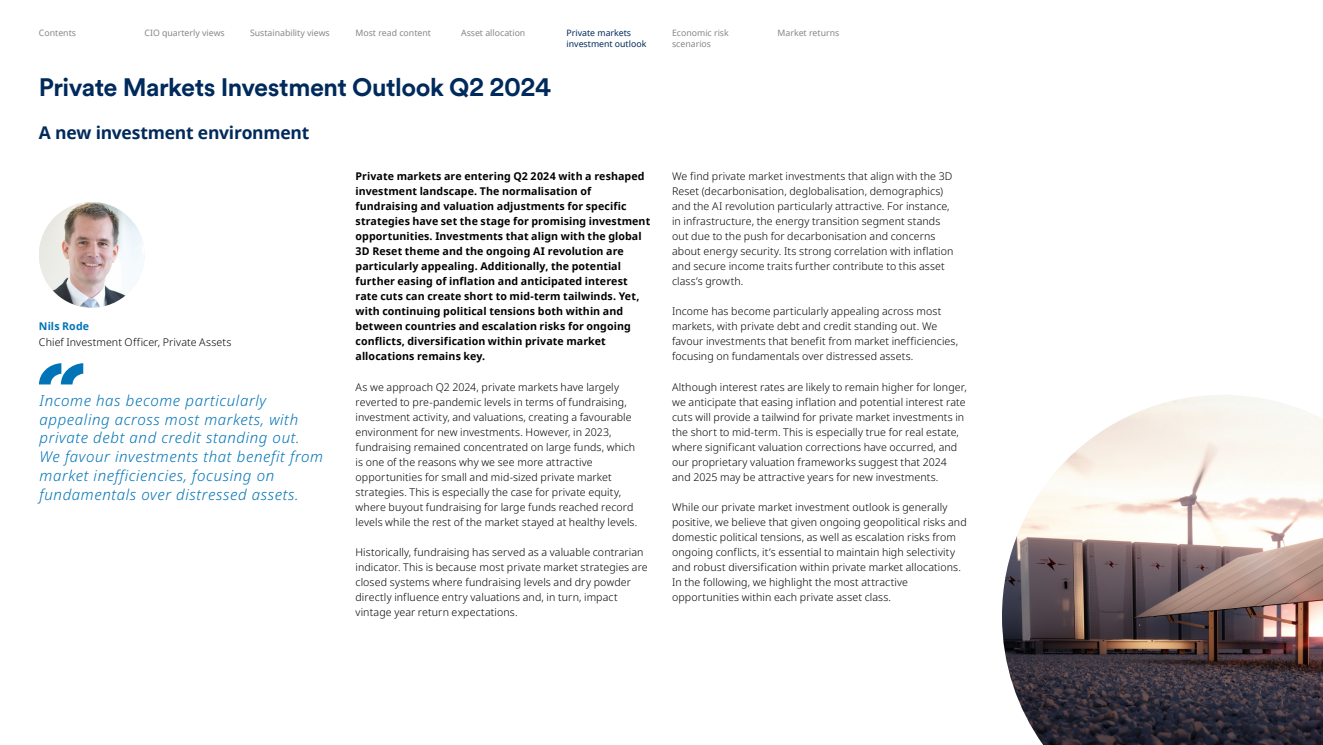
<style>
.page{position:relative;width:1323px;height:745px;background:#fff}
.page>*{position:absolute;margin:0;border:0;box-sizing:border-box;transform-origin:0 0}
.t1{font:700 25px "Schroders Circular";letter-spacing:-.02em;color:#002a5c}
.t2{font:700 17.5px "Noto Sans";letter-spacing:-.015em;color:#002a5c}
.t3{font:italic 300 15px/18.8px "Noto Sans";letter-spacing:.04em;color:#0074b7}
.t4{font:300 10.62px/15px "Noto Sans";letter-spacing:.01em;color:#000}
.t5{font:700 10.62px/15px "Noto Sans";letter-spacing:.005em;color:#000}
.t6{font:700 10.62px "Noto Sans";letter-spacing:.005em;color:#0074b7}
.t7{font:8.75px/11.2px "Noto Sans";color:#878787}
.t8{font:8.75px/11.2px "Noto Sans";color:#002a5c}
</style>
<div class="page">
<img style="left:39px;top:202px;width:104px;height:105px">
<svg style="left:39px;top:363px;width:44px;height:21px"></svg>
<img style="left:1002px;top:395px;width:321px;height:349px">
<p class="t7" style="left:39px;top:27px;width:39px">Contents</p>
<p class="t7" style="left:144px;top:27px;width:82px">CIO quarterly views</p>
<p class="t7" style="left:250px;top:27px;width:81px">Sustainability views</p>
<p class="t7" style="left:356px;top:27px;width:77px">Most read content</p>
<p class="t7" style="left:461px;top:27px;width:66px">Asset allocation</p>
<p class="t7" style="left:672px;top:27px;width:58px">Economic risk scenarios</p>
<p class="t7" style="left:778px;top:27px;width:63px">Market returns</p>
<p class="t8" style="left:567px;top:27px;width:81px">Private markets investment outlook</p>
<h1 class="t1" style="left:39px;top:70px;width:514px">Private Markets Investment Outlook Q2 2024</h1>
<h2 class="t2" style="left:39px;top:120px;width:272px">A new investment environment</h2>
<p class="t5" style="left:356px;top:168px;width:296px">Private markets are entering Q2 2024 with a reshaped investment landscape. The normalisation of fundraising and valuation adjustments for specific strategies have set the stage for promising investment opportunities. Investments that align with the global 3D Reset theme and the ongoing AI revolution are particularly appealing. Additionally, the potential further easing of inflation and anticipated interest rate cuts can create short to mid-term tailwinds. Yet, with continuing political tensions both within and between countries and escalation risks for ongoing conflicts, diversification within private market allocations remains key.</p>
<p class="t4" style="left:356px;top:379px;width:283px">As we approach Q2 2024, private markets have largely reverted to pre-pandemic levels in terms of fundraising, investment activity, and valuations, creating a favourable environment for new investments. However, in 2023, fundraising remained concentrated on large funds, which is one of the reasons why we see more attractive opportunities for small and mid-sized private market strategies. This is especially the case for private equity, where buyout fundraising for large funds reached record levels while the rest of the market stayed at healthy levels.</p>
<p class="t4" style="left:356px;top:544px;width:294px">Historically, fundraising has served as a valuable contrarian indicator. This is because most private market strategies are closed systems where fundraising levels and dry powder directly influence entry valuations and, in turn, impact vintage year return expectations.</p>
<p class="t6" style="left:39px;top:318px;width:52px">Nils Rode</p>
<p class="t4" style="left:39px;top:335px;width:194px">Chief Investment Officer, Private Assets</p>
<h3 class="t3" style="left:40px;top:391px;width:285px">Income has become particularly appealing across most markets, with private debt and credit standing out.<br>We favour investments that benefit from market inefficiencies, focusing on fundamentals over distressed assets.</h3>
<p class="t4" style="left:672px;top:169px;width:283px">We find private market investments that align with the 3D Reset (decarbonisation, deglobalisation, demographics) and the AI revolution particularly attractive. For instance, in infrastructure, the energy transition segment stands out due to the push for decarbonisation and concerns about energy security. Its strong correlation with inflation and secure income traits further contribute to this asset class’s growth.</p>
<p class="t4" style="left:672px;top:304px;width:288px">Income has become particularly appealing across most markets, with private debt and credit standing out. We favour investments that benefit from market inefficiencies, focusing on fundamentals over distressed assets.</p>
<p class="t4" style="left:672px;top:379px;width:296px">Although interest rates are likely to remain higher for longer, we anticipate that easing inflation and potential interest rate cuts will provide a tailwind for private market investments in the short to mid-term. This is especially true for real estate, where significant valuation corrections have occurred, and our proprietary valuation frameworks suggest that 2024 and 2025 may be attractive years for new investments.</p>
<p class="t4" style="left:672px;top:499px;width:296px">While our private market investment outlook is generally positive, we believe that given ongoing geopolitical risks and domestic political tensions, as well as escalation risks from ongoing conflicts, it’s essential to maintain high selectivity and robust diversification within private market allocations.<br>In the following, we highlight the most attractive opportunities within each private asset class.</p>
</div>
